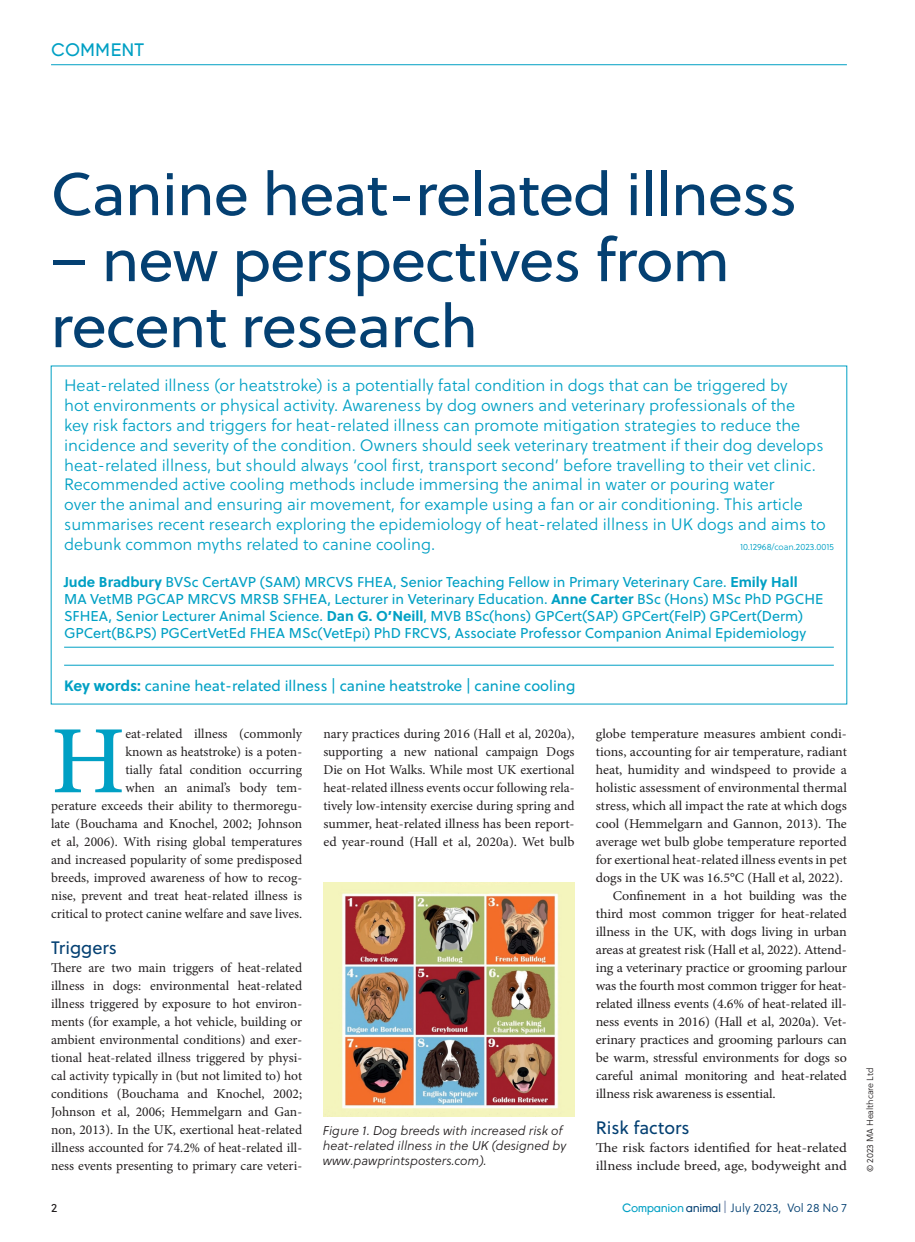
<style>
.page{position:relative;width:915px;height:1242px;background:#fff}
.page>*{position:absolute;margin:0;border:0;box-sizing:border-box;transform-origin:0 0}
.CA_body_drop_cap{font:500 96.6px "Minion Pro";color:#00a0c4}
.CA_Headline{font:60px/66px "Soleil";letter-spacing:-.02em;color:#044072;scale:1.05 1}
.CA_subhead_A{font:18px "Soleil";color:#044072}
.t1{font:18px "Young";color:#00a0c4}
.CA_intro_text_for_re{font:16.5px/19.8px "Soleil Lt";color:#00a0c4}
.CA_Key_words{font:15px "Soleil";color:#00a0c4}
.CA_Author_details{font:14.25px/17.1px "Soleil";color:#00a0c4}
.CA_body_no_indent{font:13.5px/18px "Minion Pro";color:#231f20;text-align:justify}
.CA_body_indent{font:13.5px/18px "Minion Pro";letter-spacing:-.015em;color:#231f20;text-align:justify;scale:1.04 1}
.CA_body_drop_cap-2{font:13.5px/18px "Minion Pro";letter-spacing:-.005em;color:#231f20;text-align:right}
.CA_body_no_indent-2{font:13.5px/18px "Minion Pro";color:#231f20;scale:1.09 1}
.CA_caption{font:italic 12.75px/15.3px "Soleil Lt";color:#231f20}
.t2{font:12px "Soleil Lt";color:#044072}
.t3{font:12px "Soleil";color:#231f20}
.CA_intro_text_for_re-2{font:9px "Soleil Lt";letter-spacing:-.01em;color:#00a0c4}
.t4{font:9px "Soleil Lt";letter-spacing:-.01em;color:#231f20}
.s1{font-weight:700}
.s2{font-family:"Young";color:#00a0c4}
.s3{font-family:"Young"}
.s4{font-family:"Soleil";color:#7185aa}
</style>
<div class="page">
<hr style="left:64px;top:647px;width:769px;height:1px;background:#00a0c4">
<hr style="left:64px;top:665px;width:769px;height:1px;background:#00a0c4">
<img style="left:323px;top:882px;width:251px;height:234px">
<hr style="left:51px;top:64px;width:795px;height:1px;background:#00a0c4">
<h3 class="t1" style="left:51px;top:40px;width:94px">COMMENT</h3>
<p class="CA_Headline" style="left:50px;top:159px;width:712px">Canine heat-related illness</p>
<p class="CA_Headline" style="left:50px;top:225px;width:648px">– new perspectives from recent research</p>
<p class="CA_intro_text_for_re" style="left:64px;top:375px;width:762px">Heat-related illness (or heatstroke) is a potentially fatal condition in dogs that can be triggered by<br>hot environments or physical activity. Awareness by dog owners and veterinary professionals of the<br>key risk factors and triggers for heat-related illness can promote mitigation strategies to reduce the incidence and severity of the condition. Owners should seek veterinary treatment if their dog develops heat-related illness, but should always ‘cool first, transport second’ before travelling to their vet clinic.<br>Recommended active cooling methods include immersing the animal in water or pouring water<br>over the animal and ensuring air movement, for example using a fan or air conditioning. This article summarises recent research exploring the epidemiology of heat-related illness in UK dogs and aims to debunk common myths related to canine cooling.</p>
<p class="CA_intro_text_for_re-2" style="left:739px;top:540px;width:95px">10.12968/coan.2023.0015</p>
<p class="CA_Author_details" style="left:64px;top:573px;width:760px"><span class="s1">Jude Bradbury</span> BVSc CertAVP (SAM) MRCVS FHEA, Senior Teaching Fellow in Primary Veterinary Care. <span class="s1">Emily Hall </span>MA VetMB PGCAP MRCVS MRSB SFHEA, Lecturer in Veterinary Education. <span class="s1">Anne Carter</span> BSc (Hons) MSc PhD PGCHE SFHEA, Senior Lecturer Animal Science. <span class="s1">Dan G. O’Neill</span>, MVB BSc(hons) GPCert(SAP) GPCert(FelP) GPCert(Derm)<br>GPCert(B&amp;PS) PGCertVetEd FHEA MSc(VetEpi) PhD FRCVS, Associate Professor Companion Animal Epidemiology</p>
<p class="CA_Key_words" style="left:64px;top:675px;width:512px"><span class="s1">Key words:</span> canine heat-related illness | canine heatstroke | canine cooling</p>
<p class="CA_body_no_indent" style="left:595px;top:725px;width:252px">globe temperature measures ambient condi&shy;tions, accounting for air temperature, radiant heat, humidity and windspeed to provide a holistic assessment of environmental thermal stress, which all impact the rate at which dogs cool (Hemmelgarn and Gannon, 2013). The average wet bulb globe temperature reported for exertional heat-related illness events in pet dogs in the UK was 16.5°C (Hall et al, 2022).</p>
<p class="CA_body_indent" style="left:595px;top:887px;width:243px;text-indent:17px">Confinement in a hot building was the third most common trigger for heat-related illness in the UK, with dogs living in urban areas at greatest risk (Hall et al, 2022). Attend&shy;ing a veterinary practice or grooming parlour was the fourth most common trigger for heat&shy;related illness events (4.6% of heat-related ill&shy;ness events in 2016) (Hall et al, 2020a). Vet&shy;erinary practices and grooming parlours can be warm, stressful environments for dogs so careful animal monitoring and heat-related illness risk awareness is essential.</p>
<p class="CA_subhead_A" style="left:595px;top:1115px;width:95px">Risk factors</p>
<p class="CA_body_no_indent-2" style="left:595px;top:1139px;width:232px">The risk factors identified for heat-related illness include breed, age, bodyweight and</p>
<p class="CA_body_drop_cap-2" style="left:51px;top:725px;width:252px">eat-related illness (commonly<br>known as heatstroke) is a poten-<br>tially fatal condition occurring<br>when an animal’s body tem-<br>perature exceeds their ability to thermoregu&shy;late (Bouchama and Knochel, 2002; Johnson et al, 2006). With rising global temperatures and increased popularity of some predisposed breeds, improved awareness of how to recog&shy;nise, prevent and treat heat-related illness is critical to protect canine welfare and save lives.</p>
<p class="CA_subhead_A" style="left:51px;top:935px;width:67px">Triggers</p>
<p class="CA_body_no_indent" style="left:51px;top:959px;width:252px">There are two main triggers of heat-related illness in dogs: environmental heat-related illness triggered by exposure to hot environ&shy;ments (for example, a hot vehicle, building or ambient environmental conditions) and exer&shy;tional heat-related illness triggered by physi&shy;cal activity typically in (but not limited to) hot conditions (Bouchama and Knochel, 2002; Johnson et al, 2006; Hemmelgarn and Gan&shy;non, 2013). In the UK, exertional heat-related illness accounted for 74.2% of heat-related ill&shy;ness events presenting to primary care veteri-</p>
<p class="CA_body_no_indent" style="left:323px;top:725px;width:252px">nary practices during 2016 (Hall et al, 2020a), supporting a new national campaign Dogs Die on Hot Walks. While most UK exertional heat-related illness events occur following rela&shy;tively low-intensity exercise during spring and summer, heat-related illness has been report&shy;ed year-round (Hall et al, 2020a). Wet bulb</p>
<p class="CA_body_drop_cap" style="left:51px;top:696px;width:76px">H</p>
<p class="CA_caption" style="left:323px;top:1122px;width:245px">Figure 1. Dog breeds with increased risk of heat-related illness in the UK (designed by www.pawprintsposters.com).</p>
<p class="t3" style="left:51px;top:1198px;width:8px">2</p>
<p class="t2" style="left:621px;top:1199px;width:226px"><span class="s2">Companion</span> <span class="s3">animal</span> <span class="s4">|</span> July 2023, Vol 28 No 7</p>
<p class="t4" style="left:863px;top:1171px;width:106px;rotate:-90deg">© 2023 MA Healthcare Ltd</p>
</div>
